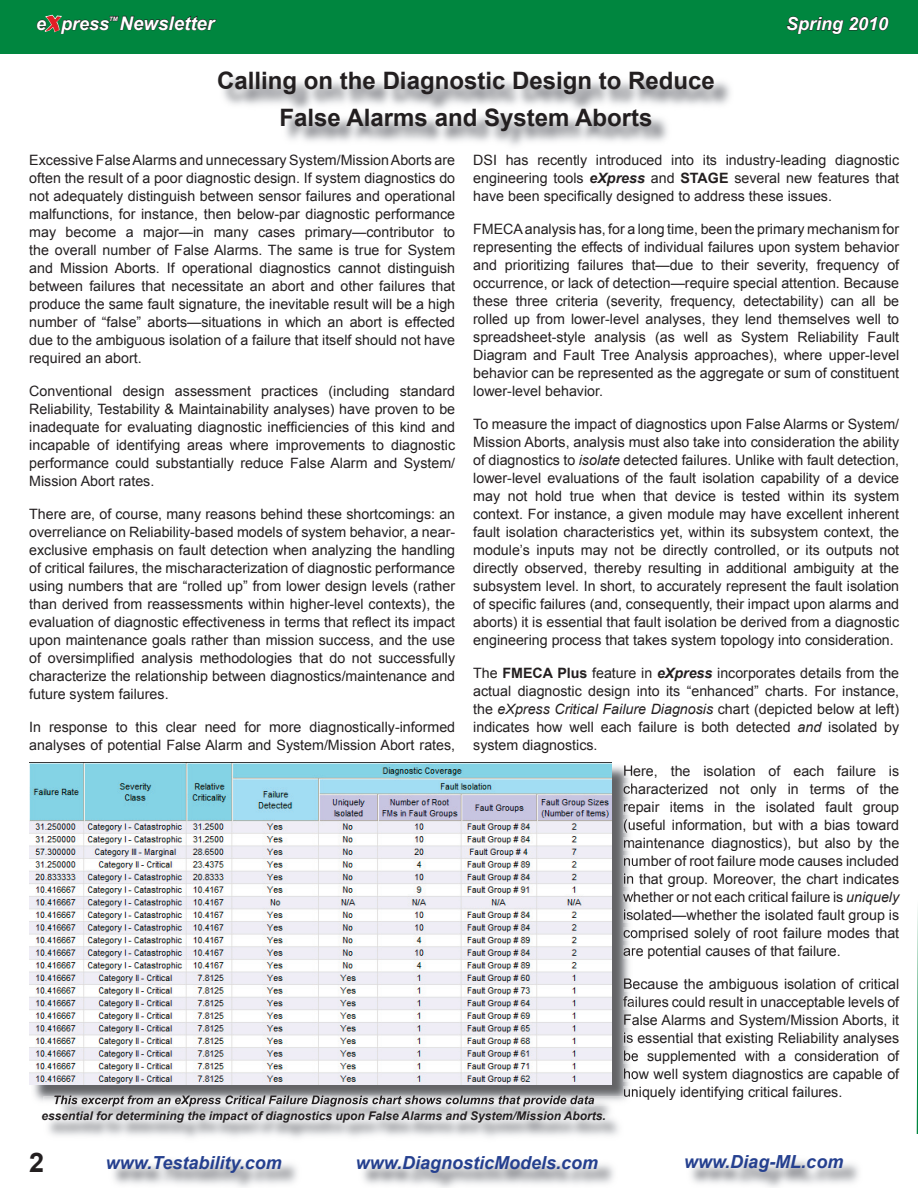
<style>
.page{position:relative;width:918px;height:1188px;background:#fff}
.page>*{position:absolute;margin:0;border:0;box-sizing:border-box;transform-origin:0 0}
.t1{font:700 27px "Arial";color:#231f20}
.t2{font:700 24px/36.3px "Arial";color:#231f20;text-align:center}
.t3{font:italic 700 18.75px "Arial";color:#fff}
.t4{font:italic 700 18px "Arial";color:#25408f}
.t5{font:italic 700 18px "Arial";color:#fff}
.t6{font:14.25px/18px "Arial";color:#231f20;text-align:justify}
.t7{font:italic 700 12px "Arial";color:#231f20}
.t8{font:italic 700 6px "Arial";color:#fff}
.s1{font-family:"Matura MT Script Capitals";font-weight:400;font-style:normal;font-size:33px;color:#e01e25}
.s2{font-weight:700;font-style:italic}
.s3{font-weight:700}
.s4{font-style:italic}
</style>
<div class="page">
<img style="left:58px;top:1105px;width:536px;height:2px">
<svg style="left:917px;top:907px;width:1px;height:227px"></svg>
<div style="left:0;top:0;width:918px;height:54px;background:#00863f"></div>
<svg style="left:786px;top:16px;width:103px;height:19px"></svg>
<svg style="left:36px;top:14px;width:181px;height:20px"></svg>
<img style="left:223px;top:76px;width:508px;height:70px">
<img style="left:31px;top:766px;width:599px;height:339px">
<img style="left:54px;top:1095px;width:540px;height:10px">
<svg style="left:624px;top:765px;width:9px;height:13px"></svg>
<img style="left:624px;top:783px;width:9px;height:14px">
<img style="left:624px;top:801px;width:9px;height:14px">
<img style="left:624px;top:819px;width:9px;height:14px">
<img style="left:624px;top:837px;width:9px;height:14px">
<svg style="left:624px;top:855px;width:9px;height:11px"></svg>
<img style="left:624px;top:873px;width:9px;height:14px">
<svg style="left:623px;top:891px;width:10px;height:11px"></svg>
<img style="left:624px;top:909px;width:9px;height:14px">
<img style="left:624px;top:927px;width:9px;height:14px">
<img style="left:624px;top:945px;width:9px;height:14px">
<img style="left:624px;top:978px;width:8px;height:14px">
<img style="left:623px;top:996px;width:10px;height:14px">
<img style="left:624px;top:1014px;width:9px;height:14px">
<img style="left:624px;top:1032px;width:9px;height:14px">
<img style="left:624px;top:1050px;width:9px;height:14px">
<img style="left:624px;top:1068px;width:9px;height:14px">
<img style="left:624px;top:1086px;width:9px;height:14px">
<img style="left:29px;top:762px;width:583px;height:322px">
<p class="t5" style="left:36px;top:12px;width:75px">e<span class="s1">x</span>press</p>
<p class="t5" style="left:786px;top:12px;width:104px">Spring 2010</p>
<p class="t8" style="left:109px;top:15px;width:10px">TM</p>
<h3 class="t3" style="left:120px;top:11px;width:96px">Newsletter</h3>
<h2 class="t2" style="left:217px;top:64px;width:499px">Calling on the Diagnostic Design to Reduce<br>False Alarms and System Aborts</h2>
<p class="t6" style="left:29px;top:151px;width:428px">Excessive False Alarms and unnecessary System/Mission Aborts are often the result of a poor diagnostic design. If system diagnostics do not adequately distinguish between sensor failures and operational malfunctions, for instance, then below-par diagnostic performance may become a major—in many cases primary—contributor to the overall number of False Alarms. The same is true for System and Mission Aborts. If operational diagnostics cannot distinguish between failures that necessitate an abort and other failures that produce the same fault signature, the inevitable result will be a high number of “false” aborts—situations in which an abort is effected due to the ambiguous isolation of a failure that itself should not have required an abort.</p>
<p class="t6" style="left:29px;top:382px;width:428px">Conventional design assessment practices (including standard Reliability, Testability &amp; Maintainability analyses) have proven to be inadequate for evaluating diagnostic inefficiencies of this kind and incapable of identifying areas where improvements to diagnostic performance could substantially reduce False Alarm and System/ Mission Abort rates.</p>
<p class="t6" style="left:29px;top:505px;width:428px">There are, of course, many reasons behind these shortcomings: an overreliance on Reliability-based models of system behavior, a near&shy;exclusive emphasis on fault detection when analyzing the handling of critical failures, the mischaracterization of diagnostic performance using numbers that are “rolled up” from lower design levels (rather than derived from reassessments within higher-level contexts), the evaluation of diagnostic effectiveness in terms that reflect its impact upon maintenance goals rather than mission success, and the use of oversimplified analysis methodologies that do not successfully characterize the relationship between diagnostics/maintenance and future system failures.</p>
<p class="t6" style="left:29px;top:718px;width:427px">In response to this clear need for more diagnostically-informed analyses of potential False Alarm and System/Mission Abort rates,</p>
<p class="t6" style="left:473px;top:151px;width:427px">DSI has recently introduced into its industry-leading diagnostic engineering tools <span class="s2">eXpress</span> and <span class="s3">STAGE</span> several new features that have been specifically designed to address these issues.</p>
<p class="t6" style="left:473px;top:220px;width:428px">FMECA analysis has, for a long time, been the primary mechanism for representing the effects of individual failures upon system behavior and prioritizing failures that—due to their severity, frequency of occurrence, or lack of detection—require special attention. Because these three criteria (severity, frequency, detectability) can all be rolled up from lower-level analyses, they lend themselves well to spreadsheet-style analysis (as well as System Reliability Fault Diagram and Fault Tree Analysis approaches), where upper-level behavior can be represented as the aggregate or sum of constituent lower-level behavior.</p>
<p class="t6" style="left:473px;top:415px;width:428px">To measure the impact of diagnostics upon False Alarms or System/ Mission Aborts, analysis must also take into consideration the ability of diagnostics to <span class="s4">isolate</span> detected failures. Unlike with fault detection, lower-level evaluations of the fault isolation capability of a device may not hold true when that device is tested within its system context. For instance, a given module may have excellent inherent fault isolation characteristics yet, within its subsystem context, the module’s inputs may not be directly controlled, or its outputs not directly observed, thereby resulting in additional ambiguity at the subsystem level. In short, to accurately represent the fault isolation of specific failures (and, consequently, their impact upon alarms and aborts) it is essential that fault isolation be derived from a diagnostic engineering process that takes system topology into consideration.</p>
<p class="t6" style="left:473px;top:664px;width:427px">The <span class="s3">FMECA Plus</span> feature in <span class="s2">eXpress</span> incorporates details from the actual diagnostic design into its “enhanced” charts. For instance, the <span class="s4">eXpress Critical Failure Diagnosis</span> chart (depicted below at left) indicates how well each failure is both detected <span class="s4">and</span> isolated by system diagnostics.</p>
<p class="t6" style="left:623px;top:762px;width:278px">Here, the isolation of each failure is characterized not only in terms of the repair items in the isolated fault group (useful information, but with a bias toward maintenance diagnostics), but also by the number of root failure mode causes included in that group. Moreover, the chart indicates whether or not each critical failure is <span class="s4">uniquely </span>isolated—whether the isolated fault group is comprised solely of root failure modes that are potential causes of that failure.</p>
<p class="t6" style="left:623px;top:975px;width:278px">Because the ambiguous isolation of critical failures could result in unacceptable levels of False Alarms and System/Mission Aborts, it is essential that existing Reliability analyses be supplemented with a consideration of how well system diagnostics are capable of uniquely identifying critical failures.</p>
<p class="t7" style="left:41px;top:1108px;width:566px">essential for determining the impact of diagnostics upon False Alarms and System/Mission Aborts.</p>
<h1 class="t1" style="left:29px;top:1145px;width:17px">2</h1>
<p class="t4" style="left:106px;top:1151px;width:178px">www.Testability.com</p>
<p class="t4" style="left:356px;top:1151px;width:244px">www.DiagnosticModels.com</p>
<p class="t4" style="left:684px;top:1150px;width:161px">www.Diag-ML.com</p>
</div>
